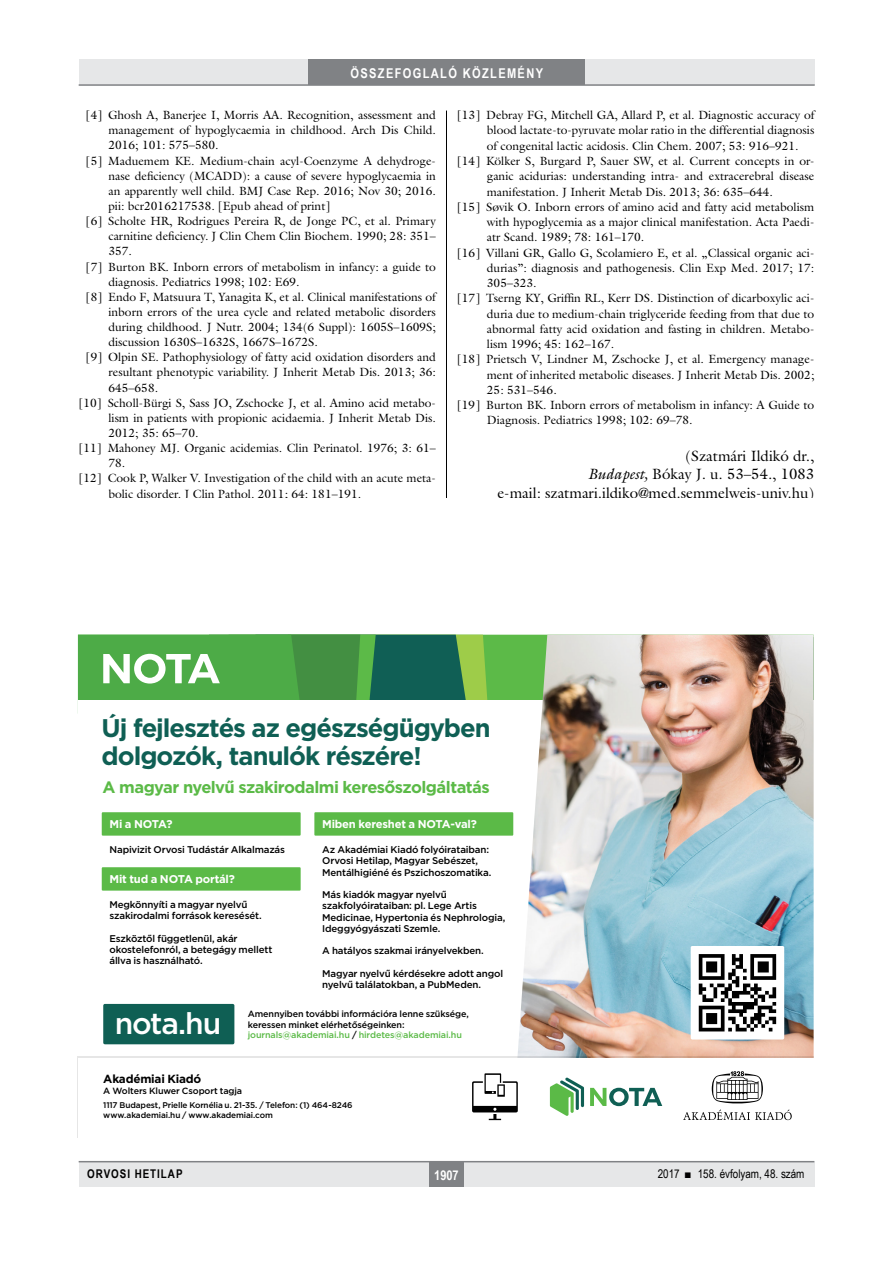
<style>
.page{position:relative;width:893px;height:1263px;background:#fff}
.page>*{position:absolute;margin:0;border:0;box-sizing:border-box;transform-origin:0 0}
.t1{font:500 30px "Gotham";letter-spacing:-.04em;color:#fff}
.t2{font:700 25.5px/28.5px "Gotham";letter-spacing:-.04em;color:#0f5f54}
.t3{font:700 16.5px "Gotham";letter-spacing:-.035em;color:#5bba47}
.irodalom_szerzo{font:15px "Galliard Reg";color:#000}
.t4{font:700 13.5px "Arial Narrow";letter-spacing:.1em;color:#fff}
.t5{font:12px/15.1px "Galliard Reg";color:#000;text-align:justify}
.t6{font:12px "Arial Narrow";color:#000}
.t7{font:700 12px "Arial Narrow";letter-spacing:.08em;color:#000}
.t8{font:700 11.7px "Gotham";letter-spacing:-.02em;color:#000}
.t9{font:700 11.25px "Gotham";letter-spacing:-.015em;color:#fff}
.t10{font:500 9.75px/11.2px "Gotham";letter-spacing:-.015em;color:#000}
.t11{font:500 9px/10.5px "Gotham";letter-spacing:-.015em;color:#000}
.t12{font:500 9px "Gotham";letter-spacing:-.015em;color:#5bba47}
.t13{font:500 8.25px/9.8px "Gotham";letter-spacing:-.015em;color:#000}
.s1{font-style:italic}
.s2{color:#000}
</style>
<div class="page">
<div style="left:79px;top:1161px;width:735px;height:25px;background:#e6e7e8"></div>
<div style="left:429px;top:1161px;width:34px;height:25px;background:#808285"></div>
<hr style="left:79px;top:1161px;width:735px;height:1px;background:#808285">
<div style="left:79px;top:60px;width:735px;height:25px;background:#e6e7e8"></div>
<div style="left:308px;top:60px;width:277px;height:25px;background:#808285"></div>
<hr style="left:79px;top:84px;width:736px;height:2px;background:#808285">
<hr style="left:446px;top:111px;width:1px;height:1026px;background:#000">
<div style="left:489px;top:635px;width:28px;height:65px;background:#5cba48"></div>
<div style="left:78px;top:700px;width:736px;height:437px;background:#fff"></div>
<img style="left:517px;top:635px;width:297px;height:421px">
<svg style="left:78px;top:1056px;width:736px;height:2px"></svg>
<div style="left:102px;top:812px;width:199px;height:24px;background:#5bba47"></div>
<div style="left:102px;top:867px;width:199px;height:24px;background:#5bba47"></div>
<div style="left:314px;top:812px;width:199px;height:24px;background:#5bba47"></div>
<div style="left:103px;top:1004px;width:131px;height:40px;background:#0f5f54;border-radius:2px"></div>
<div style="left:691px;top:946px;width:93px;height:93px;background:#fff;border-radius:2px"></div>
<svg style="left:699px;top:954px;width:77px;height:77px"></svg>
<svg style="left:712px;top:1071px;width:51px;height:32px"></svg>
<svg style="left:683px;top:1109px;width:109px;height:11px"></svg>
<svg style="left:590px;top:1088px;width:72px;height:18px"></svg>
<svg style="left:550px;top:1077px;width:34px;height:39px"></svg>
<svg style="left:472px;top:1073px;width:46px;height:47px"></svg>
<svg style="left:78px;top:635px;width:411px;height:65px;background:#4f9e55"></svg>
<svg style="left:779px;top:635px;width:35px;height:103px;background:#cdccc8"></svg>
<p class="t4" style="left:350px;top:63px;width:194px">ÖSSZEFOGLALÓ KÖZLEMÉNY</p>
<p class="t5" style="left:108px;top:107px;width:329px;text-indent:-23px">[4] Ghosh A, Banerjee I, Morris AA. Recognition, assessment and management of hypoglycaemia in childhood. Arch Dis Child.<br>2016; 101: 575–580.</p>
<p class="t5" style="left:108px;top:153px;width:329px;text-indent:-23px">[5] Maduemem KE. Medium-chain acyl-Coenzyme A dehydroge&shy;nase deficiency (MCADD): a cause of severe hypoglycaemia in an apparently well child. BMJ Case Rep. 2016; Nov 30; 2016. pii: bcr2016217538. [Epub ahead of print]</p>
<p class="t5" style="left:108px;top:213px;width:329px;text-indent:-23px">[6] Scholte HR, Rodrigues Pereira R, de Jonge PC, et al. Primary carnitine deficiency. J Clin Chem Clin Biochem. 1990; 28: 351– 357.</p>
<p class="t5" style="left:108px;top:259px;width:329px;text-indent:-23px">[7] Burton BK. Inborn errors of metabolism in infancy: a guide to diagnosis. Pediatrics 1998; 102: E69.</p>
<p class="t5" style="left:108px;top:289px;width:329px;text-indent:-23px">[8] Endo F, Matsuura T, Yanagita K, et al. Clinical manifestations of inborn errors of the urea cycle and related metabolic disorders during childhood. J Nutr. 2004; 134(6 Suppl): 1605S–1609S; discussion 1630S–1632S, 1667S–1672S.</p>
<p class="t5" style="left:108px;top:349px;width:329px;text-indent:-23px">[9] Olpin SE. Pathophysiology of fatty acid oxidation disorders and resultant phenotypic variability. J Inherit Metab Dis. 2013; 36:<br>645–658.</p>
<p class="t5" style="left:108px;top:395px;width:329px;text-indent:-30px">[10] Scholl-Bürgi S, Sass JO, Zschocke J, et al. Amino acid metabo&shy;lism in patients with propionic acidaemia. J Inherit Metab Dis.<br>2012; 35: 65–70.</p>
<p class="t5" style="left:108px;top:440px;width:329px;text-indent:-30px">[11] Mahoney MJ. Organic acidemias. Clin Perinatol. 1976; 3: 61–<br>78.</p>
<p class="t5" style="left:108px;top:471px;width:329px;text-indent:-30px">[12] Cook P, Walker V. Investigation of the child with an acute meta&shy;bolic disorder. J Clin Pathol. 2011; 64: 181–191.</p>
<p class="t5" style="left:487px;top:107px;width:329px;text-indent:-30px">[13] Debray FG, Mitchell GA, Allard P, et al. Diagnostic accuracy of blood lactate-to-pyruvate molar ratio in the differential diagnosis of congenital lactic acidosis. Clin Chem. 2007; 53: 916–921.</p>
<p class="t5" style="left:487px;top:153px;width:329px;text-indent:-30px">[14] Kölker S, Burgard P, Sauer SW, et al. Current concepts in or&shy;ganic acidurias: understanding intra- and extracerebral disease manifestation. J Inherit Metab Dis. 2013; 36: 635–644.</p>
<p class="t5" style="left:487px;top:199px;width:329px;text-indent:-30px">[15] Søvik O. Inborn errors of amino acid and fatty acid metabolism with hypoglycemia as a major clinical manifestation. Acta Paedi&shy;atr Scand. 1989; 78: 161–170.</p>
<p class="t5" style="left:487px;top:245px;width:329px;text-indent:-30px">[16] Villani GR, Gallo G, Scolamiero E, et al. „Classical organic aci&shy;durias”: diagnosis and pathogenesis. Clin Exp Med. 2017; 17:<br>305–323.</p>
<p class="t5" style="left:487px;top:290px;width:329px;text-indent:-30px">[17] Tserng KY, Griffin RL, Kerr DS. Distinction of dicarboxylic aci&shy;duria due to medium-chain triglyceride feeding from that due to abnormal fatty acid oxidation and fasting in children. Metabo&shy;lism 1996; 45: 162–167.</p>
<p class="t5" style="left:487px;top:351px;width:329px;text-indent:-30px">[18] Prietsch V, Lindner M, Zschocke J, et al. Emergency manage&shy;ment of inherited metabolic diseases. J Inherit Metab Dis. 2002; 25: 531–546.</p>
<p class="t5" style="left:487px;top:397px;width:329px;text-indent:-30px">[19] Burton BK. Inborn errors of metabolism in infancy: A Guide to<br>Diagnosis. Pediatrics 1998; 102: 69–78.</p>
<p class="irodalom_szerzo" style="left:686px;top:446px;width:130px">(Szatmári Ildikó dr.,</p>
<p class="irodalom_szerzo" style="left:588px;top:465px;width:228px"><span class="s1">Budapest,</span> Bókay J. u. 53–54., 1083</p>
<p class="irodalom_szerzo" style="left:497px;top:483px;width:318px">e-mail: szatmari.ildiko@med.semmelweis-univ.hu)</p>
<p class="t2" style="left:102px;top:713px;width:391px">Új fejlesztés az egészségügyben dolgozók, tanulók részére!</p>
<p class="t3" style="left:103px;top:776px;width:389px">A magyar nyelvű szakirodalmi keresőszolgáltatás</p>
<p class="t9" style="left:109px;top:817px;width:65px">Mi a NOTA?</p>
<p class="t9" style="left:322px;top:817px;width:156px">Miben kereshet a NOTA-val?</p>
<p class="t10" style="left:322px;top:844px;width:171px">Az Akadémiai Kiadó folyóirataiban:<br>Orvosi Hetilap, Magyar Sebészet,<br>Mentálhigiéné és Pszichoszomatika.</p>
<p class="t10" style="left:322px;top:889px;width:185px">Más kiadók magyar nyelvű szakfolyóirataiban: pl. Lege Artis<br>Medicinae, Hypertonia és Nephrologia,<br>Ideggyógyászati Szemle.</p>
<p class="t10" style="left:322px;top:945px;width:163px">A hatályos szakmai irányelvekben.</p>
<p class="t10" style="left:322px;top:968px;width:183px">Magyar nyelvű kérdésekre adott angol nyelvű találatokban, a PubMeden.</p>
<p class="t11" style="left:248px;top:1009px;width:223px">Amennyiben további információra lenne szüksége, keressen minket elérhetőségeinken:</p>
<p class="t10" style="left:109px;top:844px;width:177px">Napivizit Orvosi Tudástár Alkalmazás</p>
<p class="t9" style="left:109px;top:872px;width:127px">Mit tud a NOTA portál?</p>
<p class="t10" style="left:109px;top:899px;width:154px">Megkönnyíti a magyar nyelvű szakirodalmi források keresését.</p>
<p class="t10" style="left:109px;top:932px;width:164px">Eszköztől függetlenül, akár okostelefonról, a betegágy mellett állva is használható.</p>
<p class="t1" style="left:115px;top:1003px;width:108px">nota.hu</p>
<p class="t12" style="left:248px;top:1029px;width:216px">journals@akademiai.hu <span class="s2">/</span> hirdetes@akademiai.hu</p>
<p class="t8" style="left:103px;top:1071px;width:100px">Akadémiai Kiadó</p>
<p class="t11" style="left:103px;top:1085px;width:140px">A Wolters Kluwer Csoport tagja</p>
<p class="t13" style="left:103px;top:1100px;width:251px">1117 Budapest, Prielle Kornélia u. 21-35. / Telefon: (1) 464-8246 www.akademiai.hu / www.akademiai.com</p>
<p class="t7" style="left:87px;top:1165px;width:97px">ORVOSI HETILAP</p>
<p class="t4" style="left:434px;top:1165px;width:26px">1907</p>
<p class="t6" style="left:658px;top:1165px;width:148px">2017 ■ 158. évfolyam, 48. szám</p>
</div>
